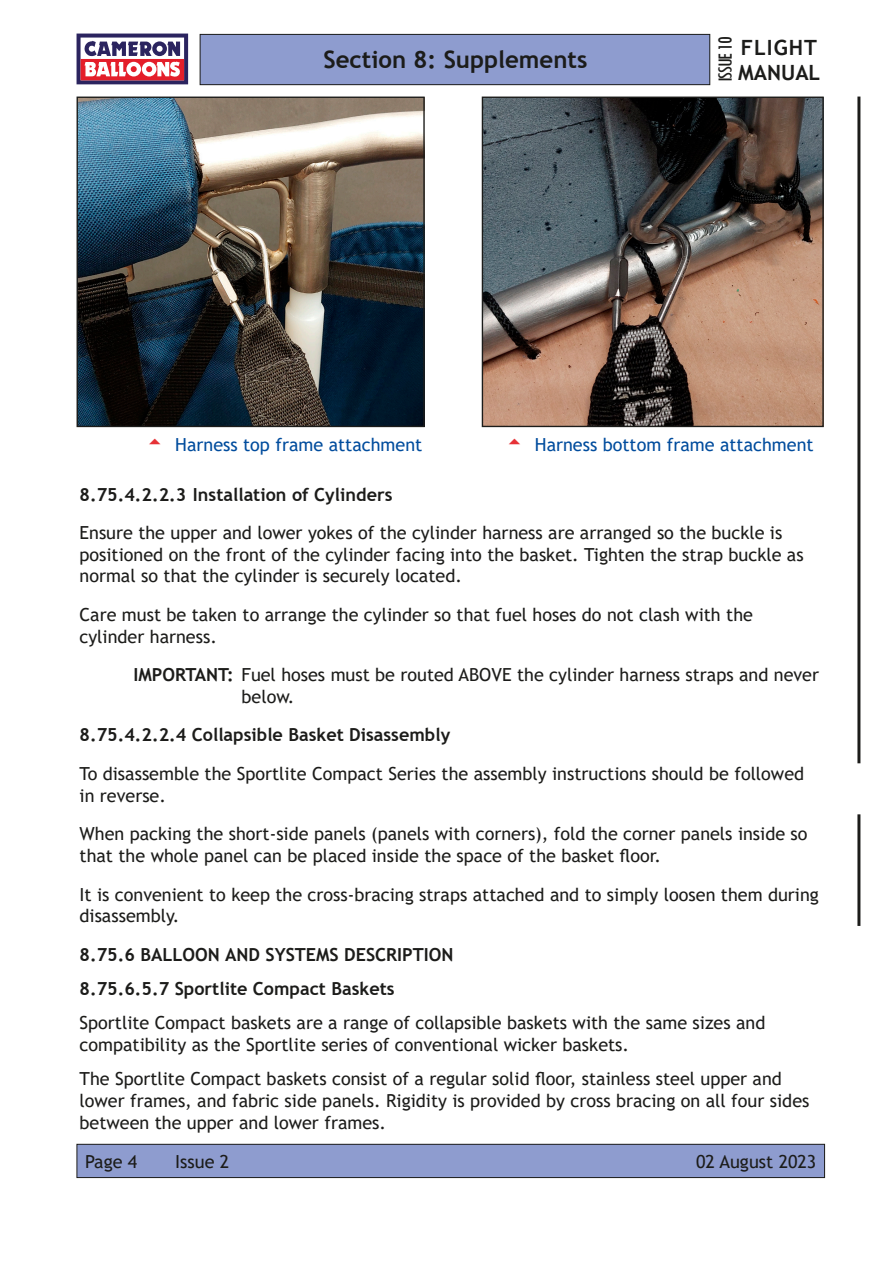
<style>
.page{position:relative;width:893px;height:1263px;background:#fff}
.page>*{position:absolute;margin:0;border:0;box-sizing:border-box;transform-origin:0 0}
.t1{font:700 24px "Trebuchet MS";color:#1c1c1a}
.t2{font:700 21px "Trebuchet MS";letter-spacing:.025em;color:#1c1c1a}
.t3{font:condensed 21px "Tw Cen";letter-spacing:-.05em;color:#1c1c1a}
.Body{font:18px/21.6px "Trebuchet MS";color:#1c1c1a}
.Sub_Header{font:700 18px "Trebuchet MS";color:#1c1c1a}
.Caption_Text{font:18px "Trebuchet MS";color:#004c9d}
.Body-2{font:700 18px "Trebuchet MS";color:#1c1c1a}
.Paragraph_Header{font:700 18px "Trebuchet MS";color:#1c1c1a}
.s1{font-weight:700}
</style>
<div class="page">
<div style="left:77px;top:1144px;width:748px;height:33px;background:#8e9ccf"></div>
<div style="left:77px;top:1144px;width:748px;height:34px;border:1px solid #1c1c1a"></div>
<div style="left:200px;top:34px;width:510px;height:51px;background:#8e9ccf"></div>
<div style="left:200px;top:34px;width:510px;height:51px;border:1px solid #1c1c1a"></div>
<svg style="left:77px;top:34px;width:111px;height:50px"></svg>
<hr style="left:857px;top:97px;width:3px;height:666px;background:#1c1c1a">
<hr style="left:857px;top:814px;width:3px;height:112px;background:#1c1c1a">
<img style="left:79px;top:99px;width:344px;height:326px">
<div style="left:77px;top:97px;width:348px;height:330px;border:1px solid #1c1c1a"></div>
<img style="left:484px;top:99px;width:338px;height:326px">
<div style="left:482px;top:97px;width:342px;height:330px;border:1px solid #1c1c1a"></div>
<h1 class="t1" style="left:324px;top:45px;width:265px">Section 8: Supplements</h1>
<p class="t3" style="left:712px;top:82px;width:47px;rotate:-90deg">ISSUE10</p>
<p class="t2" style="left:741px;top:34px;width:78px">FLIGHT</p>
<p class="t2" style="left:738px;top:59px;width:84px">MANUAL</p>
<p class="Caption_Text" style="left:175px;top:433px;width:248px">Harness top frame attachment</p>
<p class="Caption_Text" style="left:535px;top:433px;width:280px">Harness bottom frame attachment</p>
<p class="Body-2" style="left:80px;top:483px;width:314px">8.75.4.2.2.3 Installation of Cylinders</p>
<p class="Body" style="left:80px;top:522px;width:726px">Ensure the upper and lower yokes of the cylinder harness are arranged so the buckle is positioned on the front of the cylinder facing into the basket. Tighten the strap buckle as normal so that the cylinder is securely located.</p>
<p class="Body" style="left:80px;top:604px;width:675px">Care must be taken to arrange the cylinder so that fuel hoses do not clash with the cylinder harness.</p>
<p class="Body" style="left:242px;top:664px;width:579px;text-indent:-108px"><span class="s1">IMPORTANT:</span> Fuel hoses must be routed ABOVE the cylinder harness straps and never below.</p>
<p class="Sub_Header" style="left:80px;top:724px;width:372px">8.75.4.2.2.4 Collapsible Basket Disassembly</p>
<p class="Body" style="left:80px;top:763px;width:726px">To disassemble the Sportlite Compact Series the assembly instructions should be followed in reverse.</p>
<p class="Body" style="left:80px;top:823px;width:729px">When packing the short-side panels (panels with corners), fold the corner panels inside so that the whole panel can be placed inside the space of the basket floor.</p>
<p class="Body" style="left:80px;top:883px;width:741px">It is convenient to keep the cross-bracing straps attached and to simply loosen them during disassembly.</p>
<p class="Paragraph_Header" style="left:80px;top:943px;width:375px">8.75.6 BALLOON AND SYSTEMS DESCRIPTION</p>
<p class="Sub_Header" style="left:80px;top:977px;width:317px">8.75.6.5.7 Sportlite Compact Baskets</p>
<p class="Body" style="left:80px;top:1012px;width:687px">Sportlite Compact baskets are a range of collapsible baskets with the same sizes and compatibility as the Sportlite series of conventional wicker baskets.</p>
<p class="Body" style="left:80px;top:1068px;width:731px">The Sportlite Compact baskets consist of a regular solid floor, stainless steel upper and lower frames, and fabric side panels. Rigidity is provided by cross bracing on all four sides between the upper and lower frames.</p>
<p class="Body" style="left:85px;top:1150px;width:54px">Page 4</p>
<p class="Body" style="left:175px;top:1150px;width:56px">Issue 2</p>
<p class="Body" style="left:696px;top:1150px;width:122px">02 August 2023</p>
</div>
